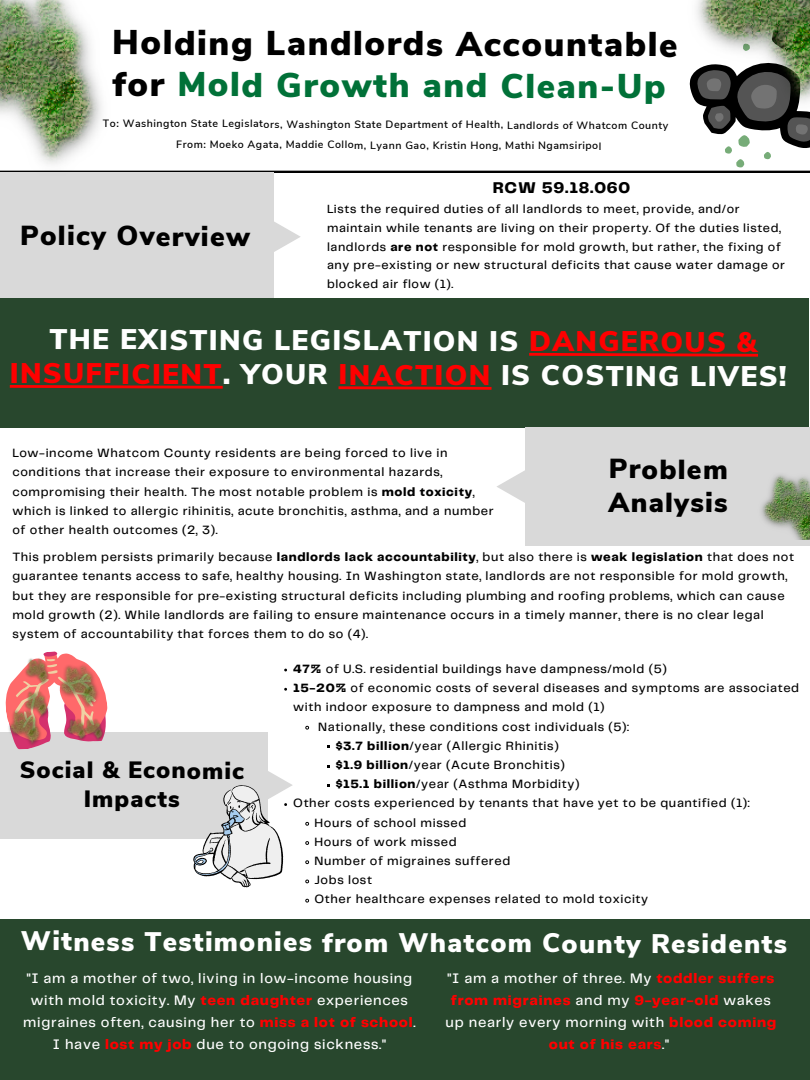
<style>
.page{position:relative;width:810px;height:1080px;background:#fff}
.page>*{position:absolute;margin:0;border:0;box-sizing:border-box;transform-origin:0 0}
.t1{font:900 34.38px/41.9px "Nunito Sans";letter-spacing:.045em;color:#000}
.t2{font:900 28.38px/33.8px "Nunito Sans";letter-spacing:.045em;color:#fff;text-align:center}
.t3{font:900 27.5px/33.3px "Nunito Sans";letter-spacing:.045em;color:#000}
.t4{font:900 26.88px "Nunito Sans";letter-spacing:.045em;color:#fff}
.t5{font:900 23.62px/28.6px "Nunito Sans";letter-spacing:.04em;color:#000;text-align:center}
.t6{font:800 16.19px "Telegraf";letter-spacing:.05em;color:#000}
.t7{font:500 14.31px/22px "Telegraf";letter-spacing:.05em;color:#fff;text-align:center}
.t8{font:800 14.31px/22px "Telegraf";letter-spacing:.05em;color:#f00;text-align:center}
.t9{font:500 12.5px/19.2px "Telegraf";letter-spacing:.05em;color:#000}
.t10{font:500 12.31px/18.8px "Telegraf";letter-spacing:.05em;color:#000}
.t11{font:600 10.62px/20.7px "Nunito Sans";letter-spacing:.045em;color:#000}
.s1{color:#017138}
.s2{font-weight:800}
.s3{color:#f00}
.s4{font-weight:800;color:#f00}
.s5{font-weight:500;color:#fff}
</style>
<div class="page">
<svg style="left:145px;top:170px;width:665px;height:2px"></svg>
<div style="left:0;top:172px;width:273px;height:127px;background:#d9d9d9"></div>
<svg style="left:703px;top:113px;width:107px;height:55px"></svg>
<img style="left:0;top:0;width:145px;height:172px">
<div style="left:1px;top:298px;width:808px;height:130px;background:#28472d"></div>
<svg style="left:529px;top:353px;width:229px;height:4px"></svg>
<svg style="left:10px;top:385px;width:213px;height:4px"></svg>
<svg style="left:339px;top:386px;width:153px;height:4px"></svg>
<svg style="left:273px;top:217px;width:28px;height:40px"></svg>
<div style="left:0;top:920px;width:810px;height:160px;background:#28472d"></div>
<div style="left:526px;top:428px;width:284px;height:118px;background:#d9d9d9"></div>
<svg style="left:497px;top:467px;width:29px;height:40px"></svg>
<div style="left:0;top:732px;width:267px;height:106px;background:#d9d9d9"></div>
<img style="left:689px;top:0;width:121px;height:113px">
<svg style="left:6px;top:674px;width:13px;height:25px"></svg>
<img style="left:58px;top:653px;width:50px;height:59px">
<img style="left:5px;top:699px;width:46px;height:51px">
<img style="left:94px;top:712px;width:13px;height:30px">
<img style="left:64px;top:712px;width:30px;height:30px">
<img style="left:19px;top:651px;width:39px;height:32px">
<img style="left:18px;top:683px;width:40px;height:39px">
<img style="left:761px;top:475px;width:49px;height:65px">
<svg style="left:305px;top:726px;width:4px;height:4px"></svg>
<svg style="left:193px;top:768px;width:100px;height:119px"></svg>
<svg style="left:305px;top:822px;width:4px;height:4px"></svg>
<svg style="left:305px;top:841px;width:4px;height:4px"></svg>
<svg style="left:305px;top:860px;width:4px;height:4px"></svg>
<svg style="left:305px;top:879px;width:4px;height:4px"></svg>
<svg style="left:305px;top:899px;width:4px;height:4px"></svg>
<h1 class="t1" style="left:112px;top:23px;width:567px">Holding Landlords Accountable for <span class="s1">Mold Growth and Clean-Up</span></h1>
<p class="t11" style="left:176px;top:114px;width:493px;text-indent:-73px">To: Washington State Legislators, Washington State Department of Health, Landlords of Whatcom County<br>From: Moeko Agata, Maddie Collom, Lyann Gao, Kristin Hong, Mathi Ngamsiripol</p>
<h3 class="t3" style="left:20px;top:220px;width:231px">Policy Overview</h3>
<p class="t6" style="left:493px;top:181px;width:139px">RCW 59.18.060</p>
<p class="t10" style="left:327px;top:200px;width:460px">Lists the required duties of all landlords to meet, provide, and/or maintain while tenants are living on their property. Of the duties listed, landlords <span class="s2">are not</span> responsible for mold growth, but rather, the fixing of any pre-existing or new structural deficits that cause water damage or blocked air flow (1).</p>
<h2 class="t2" style="left:10px;top:324px;width:779px">THE EXISTING LEGISLATION IS <span class="s3">DANGEROUS &amp;<br>INSUFFICIENT</span>. YOUR <span class="s3">INACTION</span> IS COSTING LIVES!</h2>
<p class="t9" style="left:12px;top:444px;width:483px">Low-income Whatcom County residents are being forced to live in conditions that increase their exposure to environmental hazards, compromising their health. The most notable problem is <span class="s2">mold toxicity</span>, which is linked to allergic rihinitis, acute bronchitis, asthma, and a number of other health outcomes (2, 3).</p>
<p class="t9" style="left:12px;top:548px;width:783px">This problem persists primarily because <span class="s2">landlords lack accountability</span>, but also there is <span class="s2">weak legislation</span> that does not guarantee tenants access to safe, healthy housing. In Washington state, landlords are not responsible for mold growth, but they are responsible for pre-existing structural deficits including plumbing and roofing problems, which can cause mold growth (2). While landlords are failing to ensure maintenance occurs in a timely manner, there is no clear legal system of accountability that forces them to do so (4).</p>
<h3 class="t3" style="left:608px;top:453px;width:121px">Problem<br>Analysis</h3>
<h3 class="t5" style="left:20px;top:756px;width:226px">Social &amp; Economic<br>Impacts</h3>
<p class="t9" style="left:293px;top:660px;width:375px"><span class="s2">47%</span> of U.S. residential buildings have dampness/mold (5)</p>
<p class="t9" style="left:293px;top:679px;width:507px"><span class="s2">15-20%</span> of economic costs of several diseases and symptoms are associated</p>
<p class="t9" style="left:293px;top:698px;width:313px">with indoor exposure to dampness and mold (1)</p>
<p class="t9" style="left:318px;top:717px;width:312px">Nationally, these conditions cost individuals (5):</p>
<p class="t9" style="left:336px;top:737px;width:224px"><span class="s2">$3.7 billion</span>/year (Allergic Rhinitis)</p>
<p class="t9" style="left:336px;top:756px;width:231px"><span class="s2">$1.9 billion</span>/year (Acute Bronchitis)</p>
<p class="t9" style="left:336px;top:775px;width:245px"><span class="s2">$15.1 billion</span>/year (Asthma Morbidity)</p>
<p class="t9" style="left:293px;top:794px;width:458px">Other costs experienced by tenants that have yet to be quantified (1):</p>
<p class="t9" style="left:315px;top:813px;width:153px">Hours of school missed</p>
<p class="t9" style="left:315px;top:833px;width:144px">Hours of work missed</p>
<p class="t9" style="left:315px;top:852px;width:197px">Number of migraines suffered</p>
<p class="t9" style="left:315px;top:871px;width:59px">Jobs lost</p>
<p class="t9" style="left:315px;top:890px;width:335px">Other healthcare expenses related to mold toxicity</p>
<h3 class="t4" style="left:21px;top:925px;width:768px">Witness Testimonies from Whatcom County Residents</h3>
<p class="t7" style="left:23px;top:968px;width:394px">"I am a mother of two, living in low-income housing with mold toxicity. My <span class="s4">teen daughter</span> experiences migraines often, causing her to <span class="s4">miss a lot of school</span>.<br>I have <span class="s4">lost my job</span> due to ongoing sickness."</p>
<p class="t8" style="left:446px;top:968px;width:332px"><span class="s5">"I am a mother of three. My</span> toddler suffers from migraines <span class="s5">and my</span> 9-year-old <span class="s5">wakes up nearly every morning with</span> blood coming out of his ears<span class="s5">."</span></p>
</div>
